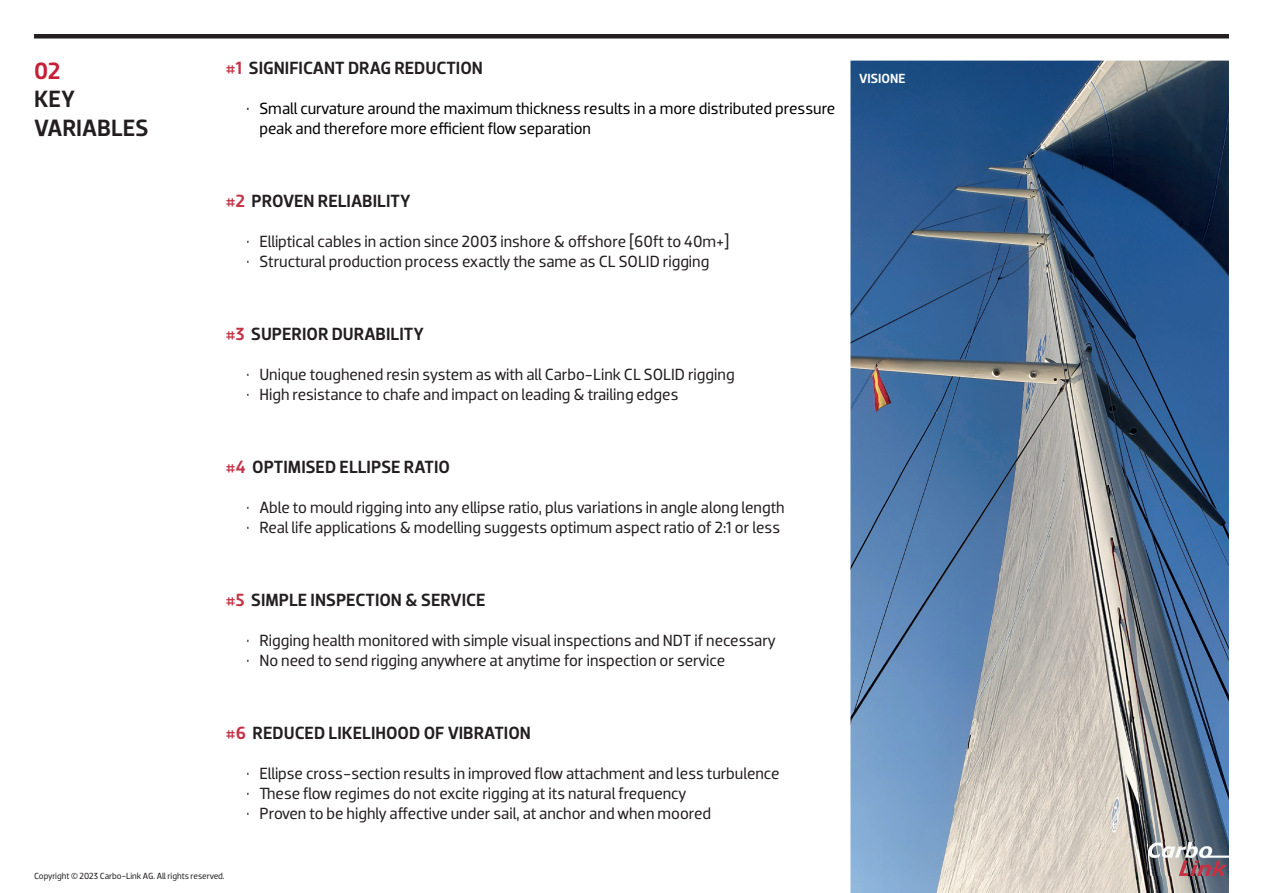
<style>
.page{position:relative;width:1263px;height:893px;background:#fff}
.page>*{position:absolute;margin:0;border:0;box-sizing:border-box;transform-origin:0 0}
.t1{font:500 24px/28.8px "Dobra";color:#231f20}
.t2{font:500 24px "Dobra";color:#c52038}
.t3{font:500 18px "Dobra";color:#231f20}
.t4{font:16.5px "Dobra";color:#231f20}
.t5{font:16.5px/19.8px "Dobra";color:#000001}
.t6{font:500 13.5px "Dobra";color:#fff}
.t7{font:9px "Dobra";letter-spacing:-.005em;color:#231f20}
.s1{color:#c43245}
.s2{font-weight:500}
</style>
<div class="page">
<div style="left:34px;top:34px;width:1195px;height:5px;background:#231f20"></div>
<img style="left:850px;top:61px;width:379px;height:832px">
<img style="left:1148px;top:842px;width:81px;height:34px">
<h1 class="t2" style="left:34px;top:56px;width:28px">02</h1>
<h1 class="t1" style="left:34px;top:85px;width:116px">KEY<br>VARIABLES</h1>
<p class="t3" style="left:225px;top:57px;width:259px"><span class="s1">#1</span> SIGNIFICANT DRAG REDUCTION</p>
<p class="t5" style="left:259px;top:98px;width:577px;text-indent:-13px">• Small curvature around the maximum thickness results in a more distributed pressure peak and therefore more efficient flow separation</p>
<p class="t3" style="left:225px;top:190px;width:187px"><span class="s1">#2</span> PROVEN RELIABILITY</p>
<p class="t4" style="left:247px;top:231px;width:484px">• Elliptical cables in action since 2003 inshore &amp; offshore [60ft to 40m+]</p>
<p class="t4" style="left:247px;top:251px;width:464px">• Structural production process exactly the same as CL SOLID rigging</p>
<p class="t3" style="left:225px;top:324px;width:200px"><span class="s1">#3</span> SUPERIOR DURABILITY</p>
<p class="t4" style="left:247px;top:365px;width:490px">• Unique toughened resin system as with all Carbo-Link CL SOLID rigging</p>
<p class="t4" style="left:247px;top:384px;width:433px">• High resistance to chafe and impact on leading &amp; trailing edges</p>
<p class="t3" style="left:225px;top:457px;width:226px"><span class="s1">#4</span> OPTIMISED ELLIPSE RATIO</p>
<p class="t4" style="left:247px;top:498px;width:539px">• Able to mould rigging into any ellipse ratio, plus variations in angle along length</p>
<p class="t4" style="left:247px;top:517px;width:535px">• Real life applications &amp; modelling suggests optimum aspect ratio of 2:1 or less</p>
<p class="t3" style="left:225px;top:590px;width:262px"><span class="s1">#5</span> SIMPLE INSPECTION &amp; SERVICE</p>
<p class="t4" style="left:247px;top:631px;width:530px">• Rigging health monitored with simple visual inspections and NDT if necessary</p>
<p class="t4" style="left:247px;top:650px;width:480px">• No need to send rigging anywhere at anytime for inspection or service</p>
<p class="t3" style="left:225px;top:723px;width:307px"><span class="s1">#6</span> REDUCED LIKELIHOOD OF VIBRATION</p>
<p class="t4" style="left:247px;top:764px;width:534px">• Ellipse cross-section results in improved flow attachment and less turbulence</p>
<p class="t4" style="left:247px;top:783px;width:441px">• ese flow regimes do not excite rigging at its natural frequency</p>
<p class="t4" style="left:247px;top:803px;width:466px">• Proven to be highly affective under sail, at anchor and when moored</p>
<p class="t7" style="left:34px;top:871px;width:192px">Copyright <span class="s2">©</span> 2023 Carbo-Link AG. All rights reserved.</p>
<p class="t6" style="left:859px;top:70px;width:48px">VISIONE</p>
</div>
